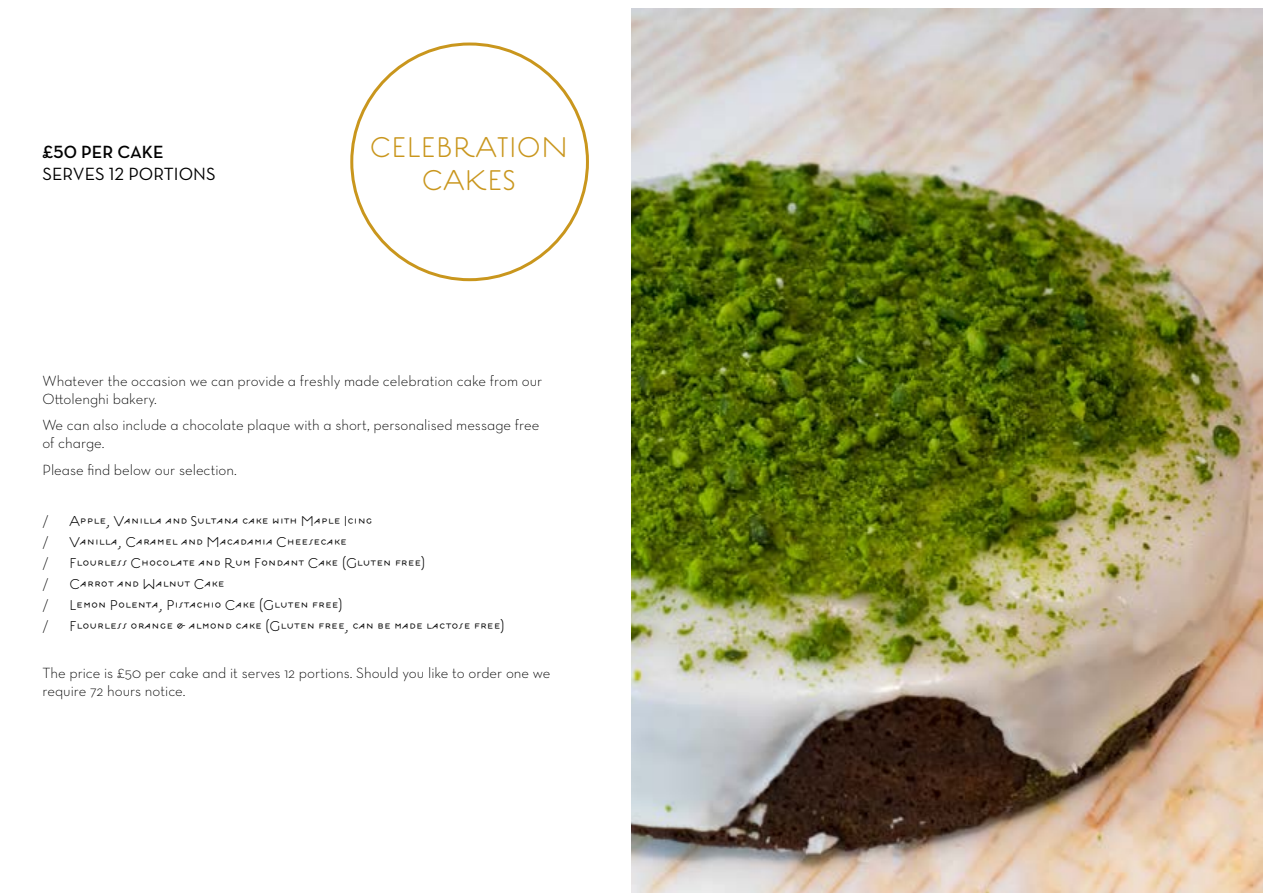
<style>
.page{position:relative;width:1263px;height:893px;background:#fff}
.page>*{position:absolute;margin:0;border:0;box-sizing:border-box;transform-origin:0 0}
.t1{font:30px/33px "Estilo";letter-spacing:.015em;color:#c9961d;text-align:center}
.t2{font:18px "Neutraface Text Book Alt";color:#000}
.t3{font:18px "Neutraface Text Demi Alt";color:#000}
.t4{font:15px/18px "Neutraface Text Light Alt";color:#000}
.t5{font:15px "Estilo";color:#000}
</style>
<div class="page">
<img style="left:631px;top:9px;width:632px;height:884px">
<p class="t3" style="left:43px;top:141px;width:123px">£50 PER CAKE</p>
<p class="t2" style="left:43px;top:162px;width:175px">SERVES 12 PORTIONS</p>
<h1 class="t1" style="left:370px;top:130px;width:199px">CELEBRATION<br>CAKES</h1>
<p class="t4" style="left:43px;top:372px;width:501px">Whatever the occasion we can provide a freshly made celebration cake from our<br>Ottolenghi bakery.</p>
<p class="t4" style="left:43px;top:416px;width:498px">We can also include a chocolate plaque with a short, personalised message free of charge.</p>
<p class="t4" style="left:43px;top:461px;width:196px">Please find below our selection.</p>
<p class="t4" style="left:43px;top:511px;width:8px">/</p>
<p class="t5" style="left:70px;top:511px;width:305px">Apple, Vanilla and Sultana cake with Maple Icing</p>
<p class="t4" style="left:43px;top:532px;width:8px">/</p>
<p class="t5" style="left:70px;top:532px;width:279px">Vanilla, Caramel and Macadamia Cheesecake</p>
<p class="t4" style="left:43px;top:553px;width:8px">/</p>
<p class="t5" style="left:70px;top:553px;width:358px">Flourless Chocolate and Rum Fondant Cake (Gluten free)</p>
<p class="t4" style="left:43px;top:574px;width:8px">/</p>
<p class="t5" style="left:70px;top:574px;width:156px">Carrot and Walnut Cake</p>
<p class="t4" style="left:43px;top:595px;width:8px">/</p>
<p class="t5" style="left:70px;top:595px;width:275px">Lemon Polenta, Pistachio Cake (Gluten free)</p>
<p class="t4" style="left:43px;top:616px;width:8px">/</p>
<p class="t5" style="left:70px;top:616px;width:437px">Flourless orange &amp; almond cake (Gluten free, can be made lactose free)</p>
<p class="t4" style="left:43px;top:664px;width:509px">The price is £50 per cake and it serves 12 portions. Should you like to order one we require 72 hours notice.</p>
</div>
